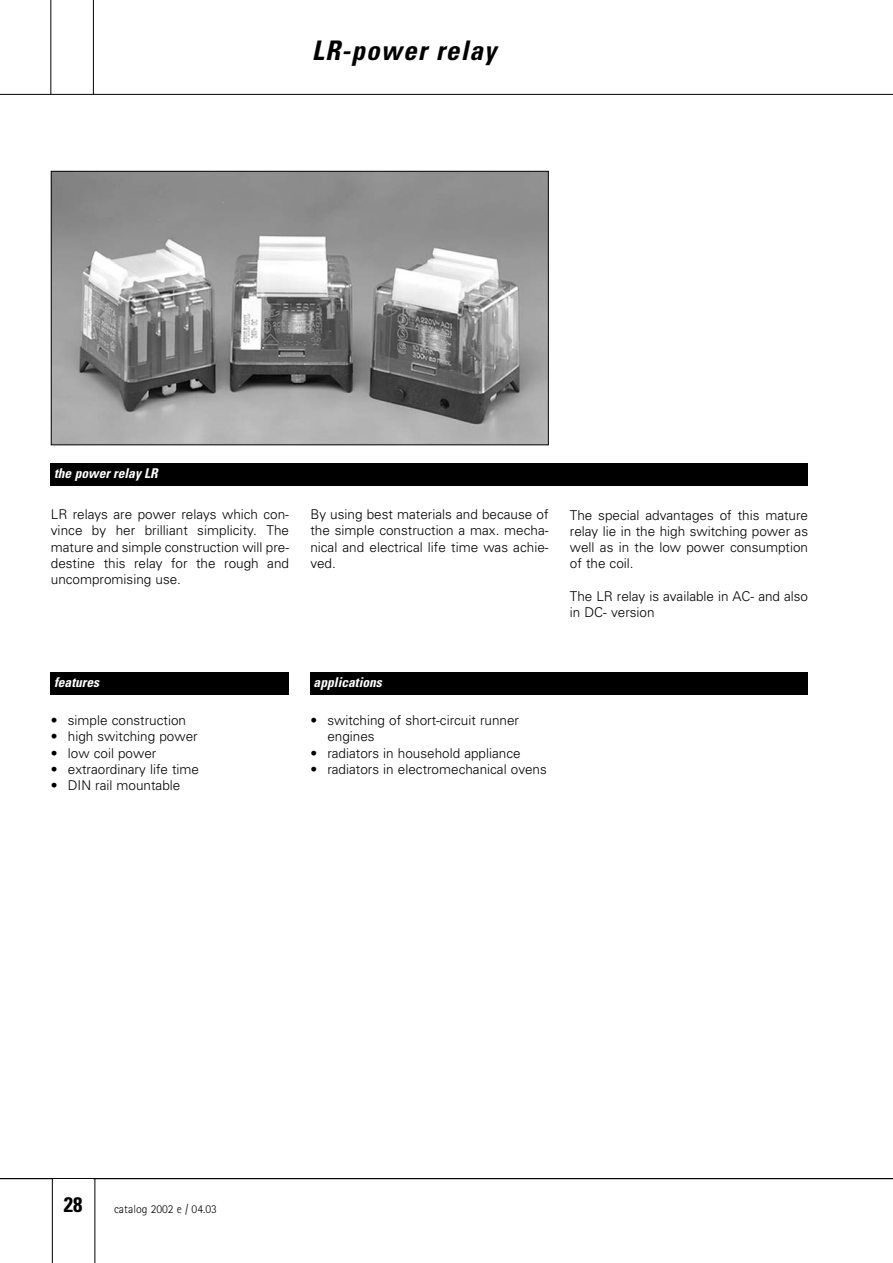
<style>
.page{position:relative;width:893px;height:1263px;background:#fff}
.page>*{position:absolute;margin:0;border:0;box-sizing:border-box;transform-origin:0 0}
.t1{font:italic 700 condensed 27px "Univers";letter-spacing:.045em;color:#000}
.t2{font:700 condensed 21px "Univers";color:#000}
.t3{font:300 13.5px/16.2px "Univers";color:#000;text-align:justify}
.t4{font:italic 700 condensed 13.5px "Univers";color:#fff}
.t5{font:300 12px "AT Rotis Sans Serif";color:#000}
</style>
<div class="page">
<hr style="left:51px;top:0;width:1px;height:94px;background:#000">
<hr style="left:93px;top:0;width:1px;height:94px;background:#000">
<hr style="left:0;top:94px;width:892px;height:1px;background:#000">
<hr style="left:0;top:1178px;width:892px;height:1px;background:#000">
<hr style="left:95px;top:1179px;width:1px;height:84px;background:#000">
<img style="left:53px;top:173px;width:493px;height:270px">
<div style="left:51px;top:171px;width:497px;height:274px;border:1px solid #000"></div>
<div style="left:51px;top:463px;width:757px;height:23px;background:#000"></div>
<div style="left:51px;top:673px;width:238px;height:22px;background:#000"></div>
<div style="left:310px;top:673px;width:498px;height:22px;background:#000"></div>
<hr style="left:52px;top:1179px;width:1px;height:84px;background:#000">
<h1 class="t1" style="left:312px;top:41px;width:186px">LR-power relay</h1>
<p class="t4" style="left:54px;top:468px;width:105px">the power relay LR</p>
<p class="t3" style="left:51px;top:507px;width:240px">LR relays are power relays which con&shy;vince by her brilliant simplicity. The mature and simple construction will pre&shy;destine this relay for the rough and uncompromising use.</p>
<p class="t3" style="left:310px;top:508px;width:240px">By using best materials and because of the simple construction a max. mecha&shy;nical and electrical life time was achie&shy;ved.</p>
<p class="t3" style="left:570px;top:508px;width:240px">The special advantages of this mature relay lie in the high switching power as well as in the low power consumption of the coil.</p>
<p class="t3" style="left:570px;top:589px;width:240px">The LR relay is available in AC- and also in DC- version</p>
<p class="t4" style="left:54px;top:678px;width:46px">features</p>
<p class="t3" style="left:51px;top:714px;width:137px">• simple construction</p>
<p class="t3" style="left:51px;top:730px;width:148px">• high switching power</p>
<p class="t3" style="left:51px;top:746px;width:107px">• low coil power</p>
<p class="t3" style="left:51px;top:762px;width:150px">• extraordinary life time</p>
<p class="t3" style="left:51px;top:778px;width:131px">• DIN rail mountable</p>
<p class="t4" style="left:313px;top:678px;width:70px">applications</p>
<p class="t3" style="left:327px;top:714px;width:193px;text-indent:-17px">• switching of short-circuit runner engines</p>
<p class="t3" style="left:310px;top:746px;width:212px">• radiators in household appliance</p>
<p class="t3" style="left:310px;top:762px;width:238px">• radiators in electromechanical ovens</p>
<h2 class="t2" style="left:64px;top:1197px;width:20px">28</h2>
<p class="t5" style="left:114px;top:1204px;width:104px">catalog 2002 e / 04.03</p>
</div>
